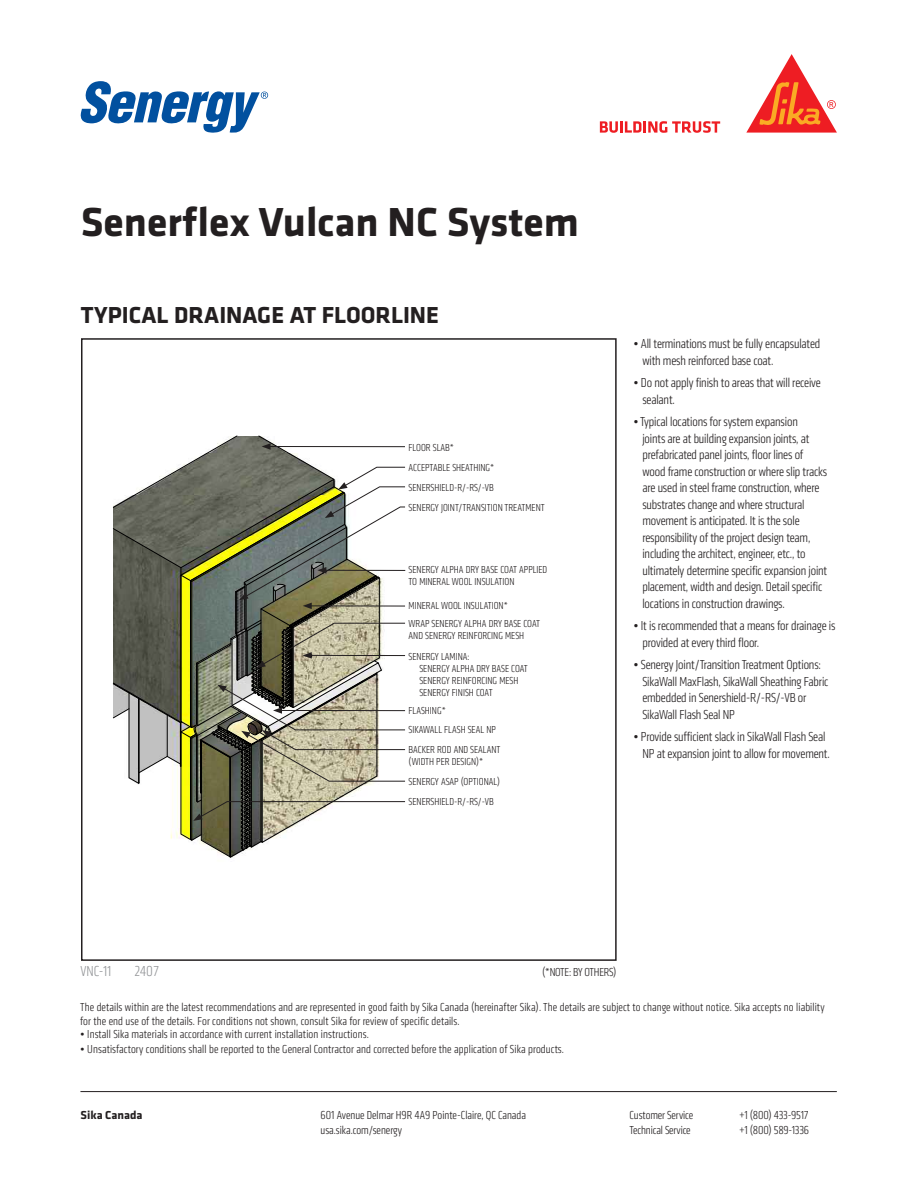
<style>
.page{position:relative;width:918px;height:1188px;background:#fff}
.page>*{position:absolute;margin:0;border:0;box-sizing:border-box;transform-origin:0 0}
.t1{font:700 42px "Klavika";color:#231f20}
.Detail_Product_Description{font:700 24px "Klavika";color:#231f20}
.Detail_Number{font:300 condensed 15px "Klavika";color:#939598}
.Bulleted_List{font:300 condensed 13.5px/16.5px "Klavika";letter-spacing:-.01em;color:#231f20}
.t2{font:300 condensed 12px/13.5px "Klavika";letter-spacing:.01em;color:#231f20}
.t3{font:300 condensed 12px "Klavika";letter-spacing:-.015em;color:#231f20}
.t4{font:300 condensed 12px "Klavika";letter-spacing:-.02em;color:#231f20}
.t5{font:700 12px "Klavika";color:#231f20}
.Leader_Notes{font:300 condensed 10.5px/12px "Klavika";color:#231f20}
</style>
<div class="page">
<div style="left:81px;top:338px;width:536px;height:623px;border:2px solid #231f20"></div>
<svg style="left:600px;top:121px;width:120px;height:12px"></svg>
<svg style="left:746px;top:54px;width:91px;height:79px"></svg>
<svg style="left:81px;top:81px;width:187px;height:52px"></svg>
<hr style="left:80px;top:1091px;width:757px;height:1px;background:#231f20">
<svg style="left:113px;top:436px;width:292px;height:421px"></svg>
<h1 class="t1" style="left:81px;top:191px;width:500px">Senerflex Vulcan NC System</h1>
<p class="Detail_Product_Description" style="left:81px;top:298px;width:360px">TYPICAL DRAINAGE AT FLOORLINE</p>
<p class="Leader_Notes" style="left:409px;top:441px;width:47px">FLOOR SLAB*</p>
<p class="Leader_Notes" style="left:409px;top:461px;width:87px">ACCEPTABLE SHEATHING*</p>
<p class="Leader_Notes" style="left:409px;top:482px;width:87px">SENERSHIELD-R/-RS/-VB</p>
<p class="Leader_Notes" style="left:409px;top:502px;width:138px">SENERGY JOINT/TRANSITION TREATMENT</p>
<p class="Leader_Notes" style="left:409px;top:563px;width:140px">SENERGY ALPHA DRY BASE COAT APPLIED<br>TO MINERAL WOOL INSULATION</p>
<p class="Leader_Notes" style="left:409px;top:599px;width:101px">MINERAL WOOL INSULATION*</p>
<p class="Leader_Notes" style="left:409px;top:617px;width:133px">WRAP SENERGY ALPHA DRY BASE COAT<br>AND SENERGY REINFORCING MESH</p>
<p class="Leader_Notes" style="left:419px;top:650px;width:110px;text-indent:-11px">SENERGY LAMINA:<br>SENERGY ALPHA DRY BASE COAT<br>SENERGY REINFORCING MESH<br>SENERGY FINISH COAT</p>
<p class="Leader_Notes" style="left:409px;top:704px;width:39px">FLASHING*</p>
<p class="Leader_Notes" style="left:409px;top:723px;width:89px">SIKAWALL FLASH SEAL NP</p>
<p class="Leader_Notes" style="left:409px;top:743px;width:93px">BACKER ROD AND SEALANT (WIDTH PER DESIGN)*</p>
<p class="Leader_Notes" style="left:409px;top:776px;width:93px">SENERGY ASAP (OPTIONAL)</p>
<p class="Leader_Notes" style="left:409px;top:796px;width:87px">SENERSHIELD-R/-RS/-VB</p>
<p class="Bulleted_List" style="left:642px;top:336px;width:179px;text-indent:-9px">• All terminations must be fully encapsulated with mesh reinforced base coat.</p>
<p class="Bulleted_List" style="left:642px;top:375px;width:180px;text-indent:-9px">• Do not apply finish to areas that will receive sealant.</p>
<p class="Bulleted_List" style="left:642px;top:414px;width:186px;text-indent:-9px">• Typical locations for system expansion<br>joints are at building expansion joints, at prefabricated panel joints, floor lines of wood frame construction or where slip tracks are used in steel frame construction, where substrates change and where structural movement is anticipated. It is the sole responsibility of the project design team, including the architect, engineer, etc., to ultimately determine specific expansion joint placement, width and design. Detail specific locations in construction drawings.</p>
<p class="Bulleted_List" style="left:642px;top:618px;width:195px;text-indent:-9px">• It is recommended that a means for drainage is provided at every third floor.</p>
<p class="Bulleted_List" style="left:642px;top:657px;width:188px;text-indent:-9px">• Senergy Joint/Transition Treatment Options:<br>SikaWall MaxFlash, SikaWall Sheathing Fabric embedded in Senershield-R/-RS/-VB or SikaWall Flash Seal NP</p>
<p class="Bulleted_List" style="left:642px;top:729px;width:189px;text-indent:-9px">• Provide sufficient slack in SikaWall Flash Seal<br>NP at expansion joint to allow for movement.</p>
<p class="Detail_Number" style="left:80px;top:963px;width:32px">VNC-11</p>
<p class="Detail_Number" style="left:134px;top:963px;width:26px">2407</p>
<p class="t4" style="left:542px;top:966px;width:76px">(*NOTE: BY OTHERS)</p>
<p class="t2" style="left:80px;top:1001px;width:746px">The details within are the latest recommendations and are represented in good faith by Sika Canada (hereinafter Sika). The details are subject to change without notice. Sika accepts no liability for the end use of the details. For conditions not shown, consult Sika for review of specific details.</p>
<p class="t2" style="left:80px;top:1028px;width:290px">• Install Sika materials in accordance with current installation instructions.</p>
<p class="t2" style="left:80px;top:1043px;width:485px">• Unsatisfactory conditions shall be reported to the General Contractor and corrected before the application of Sika products.</p>
<p class="t5" style="left:81px;top:1106px;width:63px">Sika Canada</p>
<p class="t2" style="left:321px;top:1108px;width:207px">601 Avenue Delmar H9R 4A9 Pointe-Claire, QC Canada</p>
<p class="t2" style="left:630px;top:1108px;width:65px">Customer Service</p>
<p class="t3" style="left:739px;top:1108px;width:71px">+1 (800) 433-9517</p>
<p class="t2" style="left:321px;top:1123px;width:83px">usa.sika.com/senergy</p>
<p class="t2" style="left:630px;top:1123px;width:63px">Technical Service</p>
<p class="t3" style="left:739px;top:1123px;width:71px">+1 (800) 589-1336</p>
</div>
